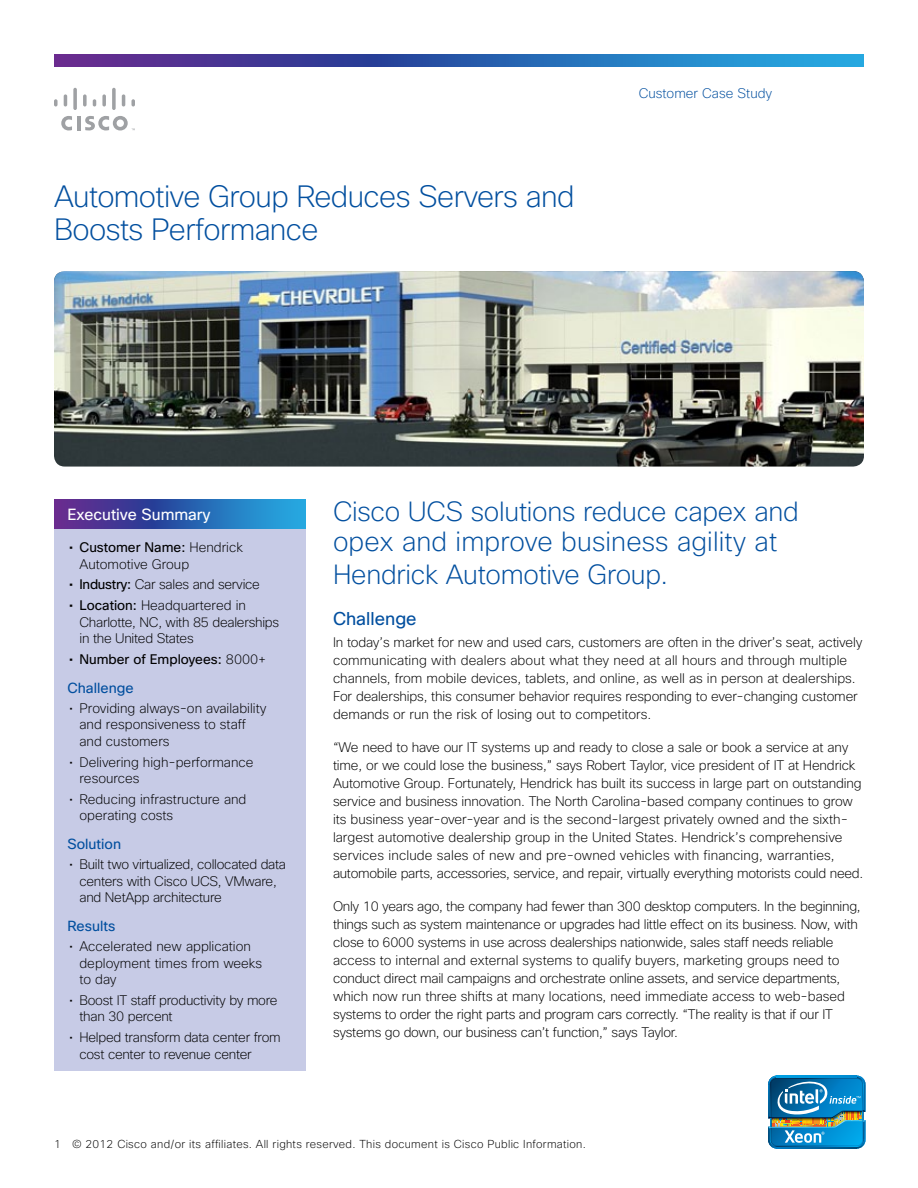
<style>
.page{position:relative;width:918px;height:1188px;background:#fff}
.page>*{position:absolute;margin:0;border:0;box-sizing:border-box;transform-origin:0 0}
.Head_1{font:200 30px/33px "Cisco Sans";letter-spacing:-.02em;color:#024f9f}
.HeadSub{font:200 27px/30px "Cisco Sans";letter-spacing:-.01em;color:#024f9f}
.Subhead_1{font:18px "Cisco Sans";color:#024f9f}
.SidebarTitle{font:15.75px "Cisco Sans";color:#fff}
.SidebarHead{font:14.25px "Cisco Sans";color:#024f9f}
.Body_1{font:200 13.5px/18px "Cisco Sans";letter-spacing:-.01em;color:#000}
.t1{font:13.5px "Cisco Sans";color:#000}
.Page_head_2{font:200 13.5px "Cisco Sans";color:#024f9f}
.Folio{font:200 11.25px "Cisco Sans";letter-spacing:.025em;color:#000}
.s1{font-weight:400}
.s2{font-weight:200}
</style>
<div class="page">
<svg style="left:54px;top:54px;width:810px;height:12px"></svg>
<hr style="left:77px;top:116px;width:3px;height:14px;background:#9fa1a4">
<svg style="left:61px;top:116px;width:11px;height:14px"></svg>
<svg style="left:54px;top:99px;width:4px;height:7px"></svg>
<svg style="left:64px;top:94px;width:3px;height:12px"></svg>
<svg style="left:73px;top:88px;width:4px;height:22px"></svg>
<svg style="left:83px;top:94px;width:4px;height:12px"></svg>
<svg style="left:93px;top:99px;width:3px;height:7px"></svg>
<svg style="left:102px;top:94px;width:4px;height:12px"></svg>
<svg style="left:112px;top:88px;width:4px;height:22px"></svg>
<svg style="left:122px;top:94px;width:3px;height:12px"></svg>
<svg style="left:131px;top:99px;width:4px;height:7px"></svg>
<svg style="left:85px;top:116px;width:50px;height:14px"></svg>
<div style="left:54px;top:528px;width:252px;height:542px;background:#c7cbe6"></div>
<svg style="left:54px;top:499px;width:252px;height:30px"></svg>
<img style="left:768px;top:1076px;width:98px;height:73px">
<img style="left:54px;top:271px;width:810px;height:196px">
<p class="Head_1" style="left:54px;top:180px;width:522px">Automotive Group Reduces Servers and<br>Boosts Performance</p>
<p class="Page_head_2" style="left:639px;top:85px;width:135px">Customer Case Study</p>
<p class="SidebarTitle" style="left:68px;top:505px;width:145px">Executive Summary</p>
<p class="Body_1" style="left:80px;top:539px;width:165px;line-height:16.5px;text-indent:-10px"><span class="s1">• Customer Name:</span> Hendrick<br>Automotive Group</p>
<p class="Body_1" style="left:69px;top:576px;width:193px"><span class="s1">• Industry:</span> Car sales and service</p>
<p class="Body_1" style="left:80px;top:597px;width:201px;line-height:16.5px;text-indent:-10px"><span class="s1">• Location:</span> Headquartered in<br>Charlotte, NC, with 85 dealerships in the United States</p>
<p class="t1" style="left:69px;top:651px;width:199px">• Number of Employees: <span class="s2">8000+</span></p>
<p class="SidebarHead" style="left:68px;top:679px;width:68px">Challenge</p>
<p class="Body_1" style="left:80px;top:700px;width:188px;line-height:16.5px;text-indent:-10px">• Providing always-on availability and responsiveness to staff and customers</p>
<p class="Body_1" style="left:80px;top:754px;width:175px;line-height:16.5px;text-indent:-10px">• Delivering high-performance resources</p>
<p class="Body_1" style="left:80px;top:791px;width:168px;line-height:16.5px;text-indent:-10px">• Reducing infrastructure and operating costs</p>
<p class="SidebarHead" style="left:68px;top:835px;width:55px">Solution</p>
<p class="Body_1" style="left:80px;top:856px;width:208px;line-height:16.5px;text-indent:-10px">• Built two virtualized, collocated data centers with Cisco UCS, VMware, and NetApp architecture</p>
<p class="SidebarHead" style="left:68px;top:917px;width:49px">Results</p>
<p class="Body_1" style="left:80px;top:938px;width:184px;line-height:16.5px;text-indent:-10px">• Accelerated new application deployment times from weeks to day</p>
<p class="Body_1" style="left:80px;top:992px;width:200px;line-height:16.5px;text-indent:-10px">• Boost IT staff productivity by more than 30 percent</p>
<p class="Body_1" style="left:80px;top:1029px;width:203px;line-height:16.5px;text-indent:-10px">• Helped transform data center from cost center to revenue center</p>
<p class="HeadSub" style="left:333px;top:497px;width:467px">Cisco UCS solutions reduce capex and opex and improve business agility at</p>
<p class="HeadSub" style="left:333px;top:560px;width:337px">Hendrick Automotive Group.</p>
<p class="Subhead_1" style="left:333px;top:608px;width:85px">Challenge</p>
<p class="Body_1" style="left:333px;top:633px;width:531px">In today’s market for new and used cars, customers are often in the driver’s seat, actively communicating with dealers about what they need at all hours and through multiple channels, from mobile devices, tablets, and online, as well as in person at dealerships.<br>For dealerships, this consumer behavior requires responding to ever-changing customer demands or run the risk of losing out to competitors.</p>
<p class="Body_1" style="left:333px;top:738px;width:532px">“We need to have our IT systems up and ready to close a sale or book a service at any time, or we could lose the business,” says Robert Taylor, vice president of IT at Hendrick Automotive Group. Fortunately, Hendrick has built its success in large part on outstanding service and business innovation. The North Carolina-based company continues to grow its business year-over-year and is the second-largest privately owned and the sixth&shy;largest automotive dealership group in the United States. Hendrick’s comprehensive services include sales of new and pre-owned vehicles with financing, warranties, automobile parts, accessories, service, and repair, virtually everything motorists could need.</p>
<p class="Body_1" style="left:333px;top:897px;width:529px">Only 10 years ago, the company had fewer than 300 desktop computers. In the beginning, things such as system maintenance or upgrades had little effect on its business. Now, with close to 6000 systems in use across dealerships nationwide, sales staff needs reliable access to internal and external systems to qualify buyers, marketing groups need to conduct direct mail campaigns and orchestrate online assets, and service departments, which now run three shifts at many locations, need immediate access to web-based systems to order the right parts and program cars correctly. “The reality is that if our IT systems go down, our business can’t function,” says Taylor.</p>
<p class="Folio" style="left:54px;top:1136px;width:533px">1 © 2012 Cisco and/or its affiliates. All rights reserved. This document is Cisco Public Information.</p>
</div>
